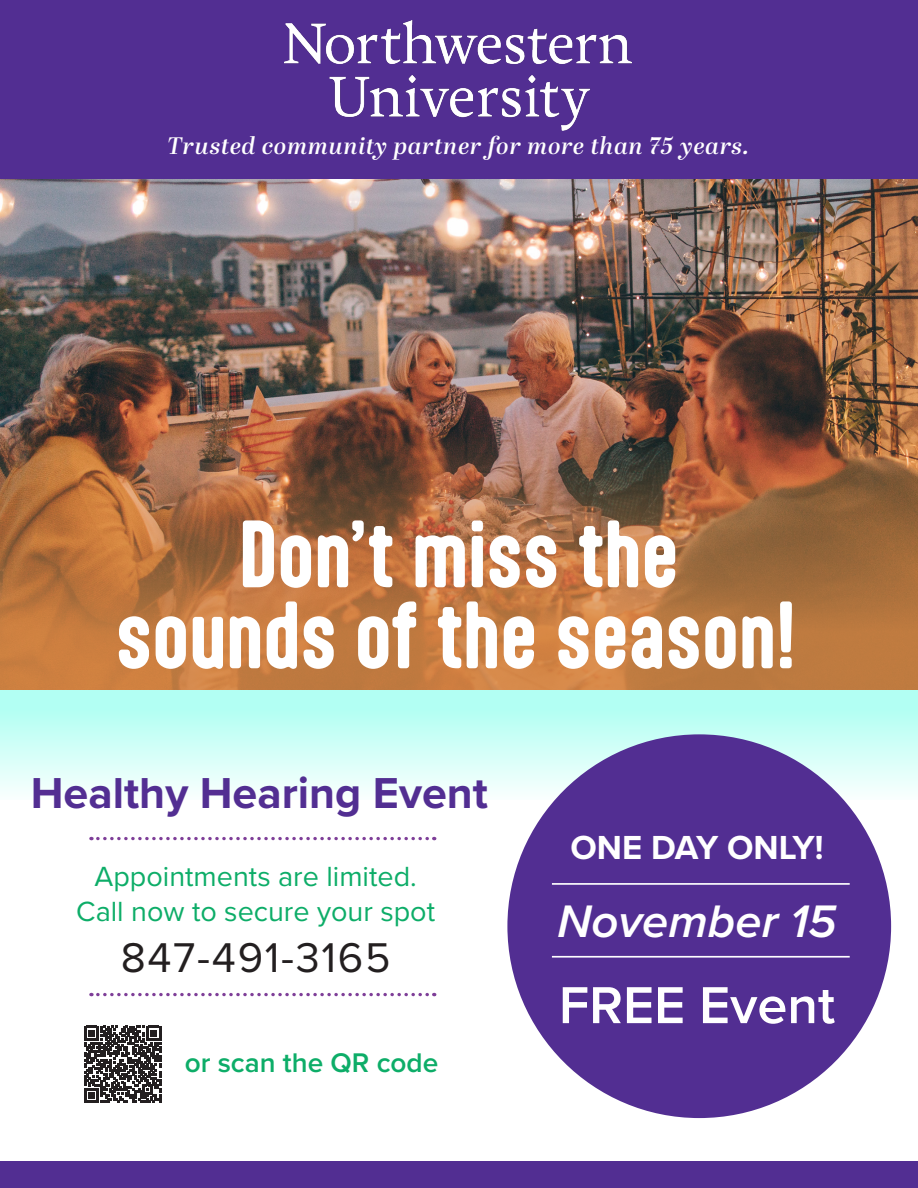
<style>
.page{position:relative;width:918px;height:1188px;background:#fff}
.page>*{position:absolute;margin:0;border:0;box-sizing:border-box;transform-origin:0 0}
.t1{font:700 81px/81px "Aptly";color:#fff;text-align:center}
.t2{font:600 53.85px "Proxima Nova";color:#fff}
.t3{font:italic 600 47.25px "Proxima Nova";color:#fff}
.Paragraph_Style_2{font:700 44.85px "Proxima Nova";color:#522e92}
.Paragraph_Style_2-2{font:43.2px "Proxima Nova";letter-spacing:.04em;color:#231f20}
.t4{font:700 34.65px "Proxima Nova";color:#fff}
.Paragraph_Style_2-3{font:28.8px "Proxima Nova";color:#0dad68}
.Paragraph_Style_2-4{font:600 28.05px "Proxima Nova";color:#0dad68}
.Paragraph_Style_2-5{font:italic 600 23.85px "Abril Display";letter-spacing:.035em;color:#fff}
</style>
<div class="page">
<div style="left:0;top:687px;width:918px;height:113px;background:linear-gradient(to bottom,#a6fff1,#f8fffd)"></div>
<div style="left:0;top:0;width:918px;height:216px;background:#522e92"></div>
<img style="left:0;top:180px;width:918px;height:163px">
<img style="left:285px;top:21px;width:346px;height:110px">
<svg style="left:98px;top:837px;width:337px;height:3px"></svg>
<svg style="left:98px;top:993px;width:337px;height:3px"></svg>
<div style="left:507px;top:734px;width:384px;height:384px;background:#522e92;border-radius:50%"></div>
<hr style="left:552px;top:883px;width:298px;height:2px;background:#fff">
<hr style="left:552px;top:956px;width:298px;height:2px;background:#fff">
<div style="left:0;top:1161px;width:918px;height:27px;background:#522e92"></div>
<svg style="left:84px;top:1026px;width:77px;height:77px"></svg>
<img style="left:0;top:343px;width:918px;height:347px">
<p class="Paragraph_Style_2-5" style="left:167px;top:129px;width:583px">Trusted community partner for more than 75 years.</p>
<p class="t1" style="left:116px;top:512px;width:681px">Don’t miss the sounds of the season!</p>
<p class="Paragraph_Style_2" style="left:31px;top:759px;width:459px">Healthy Hearing Event</p>
<p class="Paragraph_Style_2-3" style="left:95px;top:855px;width:324px">Appointments are limited.</p>
<p class="Paragraph_Style_2-3" style="left:76px;top:890px;width:360px">Call now to secure your spot</p>
<p class="Paragraph_Style_2-2" style="left:121px;top:925px;width:271px">847-491-3165</p>
<p class="Paragraph_Style_2-4" style="left:185px;top:1041px;width:255px">or scan the QR code</p>
<p class="t4" style="left:570px;top:822px;width:255px">ONE DAY ONLY!</p>
<p class="t3" style="left:557px;top:886px;width:281px">November 15</p>
<p class="t2" style="left:559px;top:965px;width:278px">FREE Event</p>
</div>
